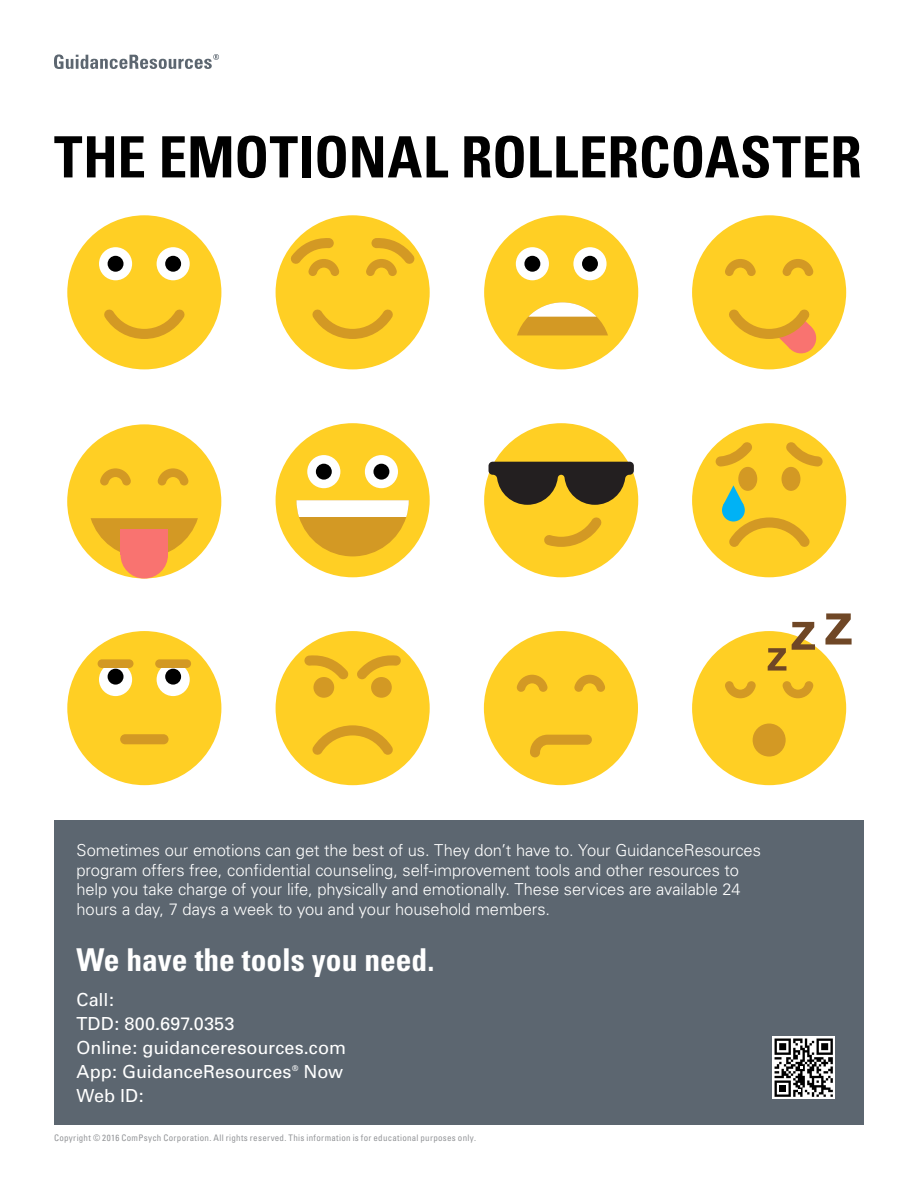
<style>
.page{position:relative;width:918px;height:1188px;background:#fff}
.page>*{position:absolute;margin:0;border:0;box-sizing:border-box;transform-origin:0 0}
.t1{font:700 condensed 57px "Univers";color:#000}
.t2{font:700 condensed 31.5px "Univers";color:#fff}
.t3{font:18px/24px "Univers";color:#fff}
.t4{font:300 16.5px/19.5px "Univers";letter-spacing:-.005em;color:#fff}
.t5{font:condensed 9px "Univers";letter-spacing:.03em;color:#939598}
.t6{font:7.8px "Univers";color:#fff}
</style>
<div class="page">
<svg style="left:54px;top:54px;width:165px;height:15px"></svg>
<div style="left:276px;top:631px;width:154px;height:154px;background:#ffcf24;border-radius:50%"></div>
<svg style="left:312px;top:725px;width:81px;height:30px"></svg>
<div style="left:371px;top:677px;width:21px;height:21px;background:#d39924;border-radius:50%"></div>
<div style="left:313px;top:677px;width:21px;height:21px;background:#d39924;border-radius:50%"></div>
<svg style="left:304px;top:655px;width:45px;height:24px"></svg>
<svg style="left:357px;top:655px;width:44px;height:24px"></svg>
<div style="left:692px;top:215px;width:154px;height:154px;background:#ffcf24;border-radius:50%"></div>
<svg style="left:725px;top:259px;width:31px;height:17px"></svg>
<svg style="left:782px;top:259px;width:32px;height:17px"></svg>
<svg style="left:729px;top:309px;width:89px;height:46px"></svg>
<div style="left:67px;top:215px;width:154px;height:154px;background:#ffcf24;border-radius:50%"></div>
<div style="left:157px;top:247px;width:33px;height:33px;background:#fff;border-radius:50%"></div>
<div style="left:165px;top:256px;width:16px;height:16px;background:#000;border-radius:50%"></div>
<div style="left:99px;top:247px;width:33px;height:33px;background:#fff;border-radius:50%"></div>
<div style="left:108px;top:256px;width:16px;height:16px;background:#000;border-radius:50%"></div>
<svg style="left:104px;top:309px;width:81px;height:30px"></svg>
<div style="left:276px;top:423px;width:154px;height:154px;background:#ffcf24;border-radius:50%"></div>
<svg style="left:296px;top:500px;width:113px;height:56px"></svg>
<div style="left:365px;top:455px;width:33px;height:33px;background:#fff;border-radius:50%"></div>
<div style="left:373px;top:464px;width:16px;height:16px;background:#000;border-radius:50%"></div>
<div style="left:307px;top:455px;width:33px;height:33px;background:#fff;border-radius:50%"></div>
<div style="left:316px;top:464px;width:16px;height:16px;background:#000;border-radius:50%"></div>
<div style="left:484px;top:423px;width:154px;height:154px;background:#ffcf24;border-radius:50%"></div>
<svg style="left:544px;top:517px;width:58px;height:30px"></svg>
<svg style="left:489px;top:462px;width:145px;height:43px"></svg>
<div style="left:692px;top:631px;width:154px;height:154px;background:#ffcf24;border-radius:50%"></div>
<svg style="left:725px;top:681px;width:31px;height:17px"></svg>
<svg style="left:782px;top:681px;width:32px;height:17px"></svg>
<div style="left:753px;top:724px;width:33px;height:33px;background:#d39924;border-radius:50%"></div>
<svg style="left:768px;top:648px;width:18px;height:23px"></svg>
<svg style="left:792px;top:622px;width:23px;height:28px"></svg>
<svg style="left:825px;top:613px;width:27px;height:32px"></svg>
<div style="left:692px;top:423px;width:154px;height:154px;background:#ffcf24;border-radius:50%"></div>
<svg style="left:729px;top:517px;width:81px;height:30px"></svg>
<div style="left:782px;top:467px;width:18px;height:24px;background:#d39924;border-radius:50%"></div>
<div style="left:738px;top:467px;width:19px;height:24px;background:#d39924;border-radius:50%"></div>
<div style="left:722px;top:499px;width:23px;height:23px;background:#00b2f5;border-radius:50%"></div>
<svg style="left:723px;top:485px;width:21px;height:20px"></svg>
<svg style="left:786px;top:442px;width:37px;height:24px"></svg>
<svg style="left:715px;top:442px;width:37px;height:24px"></svg>
<div style="left:67px;top:631px;width:154px;height:154px;background:#ffcf24;border-radius:50%"></div>
<div style="left:157px;top:663px;width:33px;height:33px;background:#fff;border-radius:50%"></div>
<div style="left:99px;top:663px;width:33px;height:33px;background:#fff;border-radius:50%"></div>
<div style="left:98px;top:659px;width:36px;height:9px;background:#d39924;border-radius:4px"></div>
<div style="left:155px;top:659px;width:36px;height:9px;background:#d39924;border-radius:4px"></div>
<div style="left:120px;top:734px;width:49px;height:10px;background:#d39924;border-radius:5px"></div>
<div style="left:165px;top:669px;width:16px;height:16px;background:#000;border-radius:50%"></div>
<div style="left:108px;top:669px;width:16px;height:16px;background:#000;border-radius:50%"></div>
<div style="left:67px;top:424px;width:154px;height:155px;background:#ffcf24;border-radius:50%"></div>
<svg style="left:91px;top:518px;width:107px;height:40px"></svg>
<div style="left:121px;top:531px;width:47px;height:48px;background:#f97370;border-radius:50%"></div>
<div style="left:121px;top:529px;width:47px;height:26px;background:#f97370"></div>
<svg style="left:100px;top:468px;width:31px;height:18px"></svg>
<svg style="left:157px;top:468px;width:32px;height:18px"></svg>
<div style="left:276px;top:215px;width:154px;height:154px;background:#ffcf24;border-radius:50%"></div>
<svg style="left:312px;top:309px;width:81px;height:30px"></svg>
<svg style="left:366px;top:238px;width:49px;height:38px"></svg>
<svg style="left:290px;top:238px;width:49px;height:38px"></svg>
<div style="left:484px;top:631px;width:154px;height:154px;background:#ffcf24;border-radius:50%"></div>
<svg style="left:516px;top:675px;width:32px;height:17px"></svg>
<svg style="left:574px;top:675px;width:31px;height:17px"></svg>
<svg style="left:530px;top:735px;width:62px;height:22px"></svg>
<div style="left:484px;top:215px;width:154px;height:154px;background:#ffcf24;border-radius:50%"></div>
<svg style="left:517px;top:302px;width:91px;height:33px"></svg>
<div style="left:573px;top:247px;width:34px;height:33px;background:#fff;border-radius:50%"></div>
<div style="left:582px;top:256px;width:16px;height:16px;background:#000;border-radius:50%"></div>
<div style="left:516px;top:247px;width:33px;height:33px;background:#fff;border-radius:50%"></div>
<div style="left:524px;top:256px;width:16px;height:16px;background:#000;border-radius:50%"></div>
<div style="left:54px;top:821px;width:810px;height:304px;background:#5c6670"></div>
<svg style="left:772px;top:1036px;width:63px;height:63px"></svg>
<svg style="left:775px;top:1039px;width:58px;height:58px;background:#818181"></svg>
<h1 class="t1" style="left:54px;top:122px;width:809px">THE EMOTIONAL ROLLERCOASTER</h1>
<p class="t4" style="left:76px;top:841px;width:686px">Sometimes our emotions can get the best of us. They don’t have to. Your GuidanceResources program offers free, confidential counseling, self-improvement tools and other resources to help you take charge of your life, physically and emotionally. These services are available 24 hours a day, 7 days a week to you and your household members.</p>
<h2 class="t2" style="left:76px;top:941px;width:359px">We have the tools you need.</h2>
<p class="t3" style="left:76px;top:988px;width:271px">Call:<br>TDD: 800.697.0353<br>Online: guidanceresources.com<br>App: GuidanceResources</p>
<p class="t6" style="left:292px;top:1063px;width:8px">®</p>
<p class="t3" style="left:303px;top:1060px;width:41px">Now</p>
<p class="t3" style="left:76px;top:1084px;width:69px">Web ID:</p>
<p class="t5" style="left:54px;top:1132px;width:424px">Copyright © 2016 ComPsych Corporation. All rights reserved. This information is for educational purposes only.</p>
</div>
